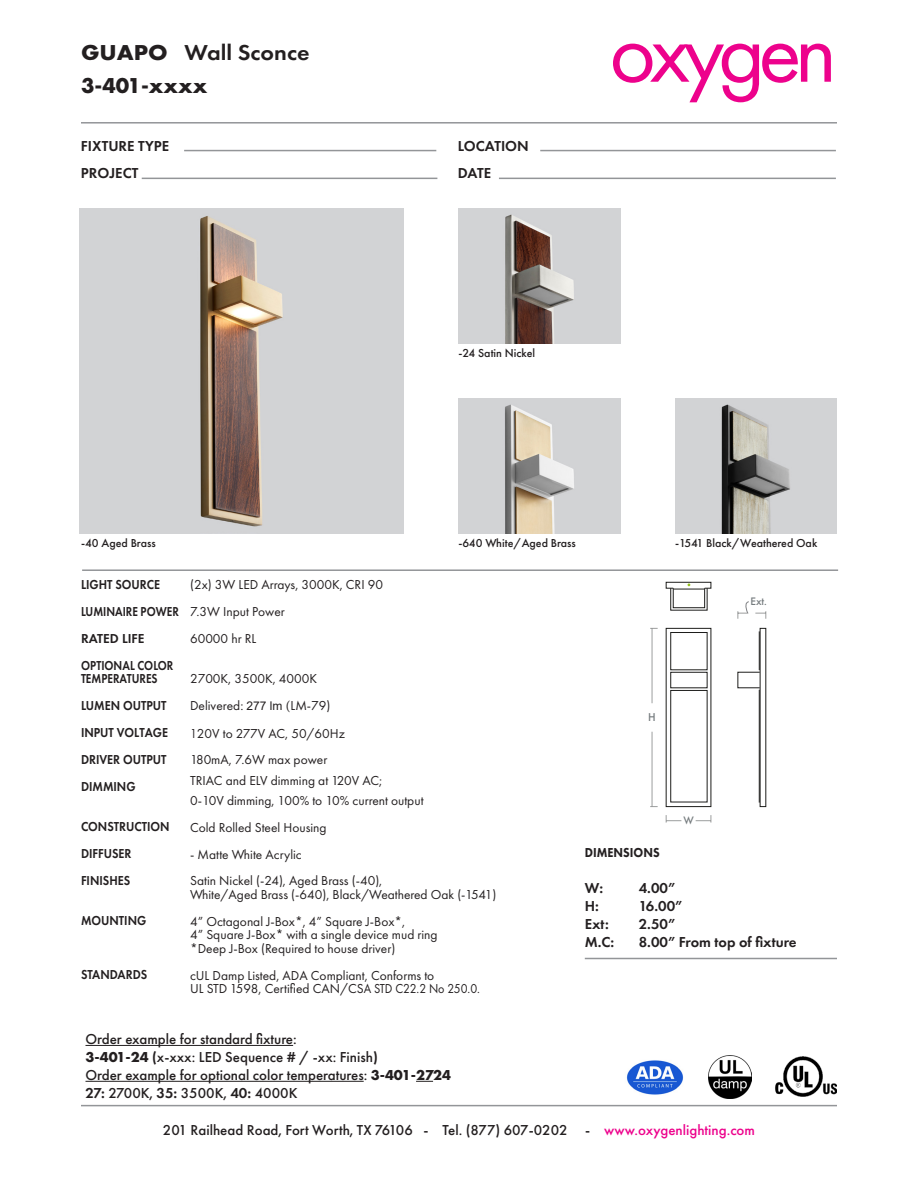
<style>
.page{position:relative;width:918px;height:1188px;background:#fff}
.page>*{position:absolute;margin:0;border:0;box-sizing:border-box;transform-origin:0 0}
.t1{font:89.7px "Futura PT";letter-spacing:-.075em;color:#ed028c}
.t2{font:600 22.35px "Futura PT";color:#231f20;scale:1.07 1}
.t3{font:700 22.35px "Futura PT";color:#231f20}
.t4{font:500 15px "Futura PT";color:#231f20}
.t5{font:600 15px "Futura PT";color:#231f20}
.t6{font:13.5px/26.8px "Futura PT";color:#231f20}
.t7{font:600 13.5px "Futura PT";color:#231f20;scale:.9 1}
.t8{font:600 13.5px "Futura PT";color:#231f20;scale:.84 1}
.t9{font:800 13.5px "Futura PT";color:#231f20;scale:.9 1}
.t10{font:600 13.5px "Futura PT";color:#231f20}
.t11{font:500 12px "Futura PT";color:#231f20}
.t12{font:500 11.85px "Futura PT";color:#757b7e}
.t13{font:500 11.25px "Futura PT";color:#757b7e}
.s1{font-weight:700}
.s2{font-family:"Arial";font-size:12px}
.s3{font-family:"Minion Pro"}
.s4{font-weight:600}
.s5{color:#ed028c}
</style>
<div class="page">
<hr style="left:81px;top:122px;width:756px;height:2px;background:#939598">
<hr style="left:82px;top:569px;width:756px;height:2px;background:#939598">
<hr style="left:142px;top:178px;width:295px;height:1px;background:#939598">
<hr style="left:499px;top:178px;width:337px;height:1px;background:#939598">
<hr style="left:540px;top:150px;width:296px;height:1px;background:#939598">
<hr style="left:184px;top:150px;width:252px;height:1px;background:#939598">
<hr style="left:81px;top:1105px;width:756px;height:1px;background:#939598">
<hr style="left:585px;top:958px;width:252px;height:1px;background:#939598">
<img style="left:79px;top:209px;width:325px;height:324px">
<hr style="left:759px;top:690px;width:1px;height:113px;background:#1d1d1b">
<hr style="left:759px;top:631px;width:1px;height:39px;background:#1d1d1b">
<div style="left:671px;top:672px;width:36px;height:16px;border:1px solid #1d1d1b"></div>
<div style="left:673px;top:588px;width:32px;height:20px;border:1px solid #1d1d1b"></div>
<svg style="left:666px;top:582px;width:45px;height:6px"></svg>
<hr style="left:652px;top:732px;width:1px;height:75px;background:#9c9e9e">
<hr style="left:652px;top:628px;width:1px;height:75px;background:#9c9e9e">
<svg style="left:666px;top:815px;width:15px;height:8px"></svg>
<svg style="left:696px;top:815px;width:16px;height:8px"></svg>
<svg style="left:755px;top:611px;width:12px;height:8px"></svg>
<svg style="left:738px;top:602px;width:11px;height:17px"></svg>
<img style="left:626px;top:1060px;width:58px;height:35px">
<img style="left:458px;top:209px;width:162px;height:135px">
<img style="left:458px;top:398px;width:162px;height:135px">
<img style="left:675px;top:398px;width:162px;height:135px">
<hr style="left:86px;top:1045px;width:207px;height:1px;background:#231f20">
<hr style="left:86px;top:1081px;width:278px;height:1px;background:#231f20">
<svg style="left:416px;top:1081px;width:17px;height:1px"></svg>
<img style="left:708px;top:1056px;width:43px;height:43px">
<img style="left:775px;top:1057px;width:62px;height:40px">
<p class="t2" style="left:81px;top:39px;width:215px"><span class="s1">GUAPO</span> Wall Sconce</p>
<p class="t3" style="left:81px;top:71px;width:128px">3-401-xxxx</p>
<p class="t5" style="left:81px;top:136px;width:90px">FIXTURE TYPE</p>
<p class="t5" style="left:458px;top:136px;width:72px">LOCATION</p>
<p class="t5" style="left:81px;top:163px;width:59px">PROJECT</p>
<p class="t5" style="left:458px;top:163px;width:35px">DATE</p>
<p class="t11" style="left:458px;top:346px;width:78px">-24 Satin Nickel</p>
<p class="t1" style="left:609px;top:-1px;width:229px">oxygen</p>
<p class="t11" style="left:81px;top:536px;width:76px">-40 Aged Brass</p>
<p class="t7" style="left:81px;top:576px;width:89px">LIGHT SOURCE</p>
<p class="t8" style="left:81px;top:603px;width:118px">LUMINAIRE POWER</p>
<p class="t10" style="left:81px;top:630px;width:65px">RATED LIFE</p>
<p class="t8" style="left:81px;top:657px;width:112px">OPTIONAL COLOR</p>
<p class="t8" style="left:81px;top:670px;width:93px">TEMPERATURES</p>
<p class="t7" style="left:81px;top:697px;width:97px">LUMEN OUTPUT</p>
<p class="t7" style="left:81px;top:724px;width:98px">INPUT VOLTAGE</p>
<p class="t7" style="left:81px;top:751px;width:97px">DRIVER OUTPUT</p>
<p class="t7" style="left:81px;top:778px;width:62px">DIMMING</p>
<p class="t7" style="left:81px;top:818px;width:100px">CONSTRUCTION</p>
<p class="t7" style="left:81px;top:845px;width:58px">DIFFUSER</p>
<p class="t7" style="left:81px;top:872px;width:56px">FINISHES</p>
<p class="t7" style="left:81px;top:912px;width:74px">MOUNTING</p>
<p class="t7" style="left:81px;top:966px;width:75px">STANDARDS</p>
<p class="t11" style="left:458px;top:536px;width:119px">-640 White/Aged Brass</p>
<p class="t11" style="left:675px;top:536px;width:144px">-1541 Black/Weathered Oak</p>
<p class="t6" style="left:190px;top:571px;width:195px">(2x) 3W LED Arrays, 3000K, CRI 90<br>7.3W Input Power<br>60000 hr RL</p>
<p class="t6" style="left:190px;top:665px;width:156px">2700K, 3500K, 4000K<br>Delivered: <span class="s2">277 lm</span> <span class="s3">(</span>LM-79)<br>120V to 277V AC, 50/60Hz<br>180mA, 7.6W max power</p>
<p class="t6" style="left:190px;top:770px;width:235px;line-height:20.1px">TRIAC and ELV dimming at 120V AC;<br>0-10V dimming, 100% to 10% current output</p>
<p class="t6" style="left:190px;top:814px;width:138px">Cold Rolled Steel Housing</p>
<p class="t6" style="left:190px;top:841px;width:194px">- Matte White Acrylic<br>Satin Nickel (-24), Aged Brass (-40),</p>
<p class="t6" style="left:190px;top:881px;width:308px">White/Aged Brass (-640), Black/Weathered Oak (-1541)<br>4” Octagonal J-Box*, 4” Square J-Box*,</p>
<p class="t6" style="left:190px;top:928px;width:249px;line-height:13.5px">4” Square J-Box* with a single device mud ring *Deep J-Box (Required to house driver)</p>
<p class="t6" style="left:190px;top:968px;width:291px;line-height:13.5px">cUL Damp Listed, ADA Compliant, Conforms to<br>UL STD 1598, Certified CAN/CSA STD C22.2 No 250.0.</p>
<p class="t12" style="left:648px;top:710px;width:9px">H</p>
<p class="t13" style="left:683px;top:813px;width:12px">W</p>
<p class="t13" style="left:751px;top:594px;width:18px">Ext.</p>
<p class="t9" style="left:585px;top:844px;width:85px">DIMENSIONS</p>
<p class="t5" style="left:585px;top:879px;width:20px">W:</p>
<p class="t5" style="left:639px;top:879px;width:38px">4.00”</p>
<p class="t5" style="left:585px;top:897px;width:16px">H:</p>
<p class="t5" style="left:639px;top:897px;width:45px">16.00”</p>
<p class="t5" style="left:585px;top:915px;width:25px">Ext:</p>
<p class="t5" style="left:639px;top:915px;width:38px">2.50”</p>
<p class="t5" style="left:585px;top:933px;width:31px">M.C:</p>
<p class="t5" style="left:639px;top:933px;width:159px">8.00” From top of fixture</p>
<p class="t4" style="left:86px;top:1030px;width:213px">Order example for standard fixture:</p>
<p class="t4" style="left:86px;top:1048px;width:294px"><span class="s1">3-401-24</span> <span class="s4">(</span>x-xxx: LED Sequence # / -xx: Finish<span class="s4">)</span></p>
<p class="t4" style="left:86px;top:1066px;width:367px">Order example for optional color temperatures: <span class="s1">3-401-2724</span></p>
<p class="t4" style="left:86px;top:1084px;width:213px"><span class="s4">27:</span> 2700K, <span class="s4">35:</span> 3500K, <span class="s4">40:</span> 4000K</p>
<p class="t4" style="left:163px;top:1121px;width:594px">201 Railhead Road, Fort Worth, TX 76106 - Tel. (877) 607-0202 - <span class="s5">www.oxygenlighting.com</span></p>
</div>
